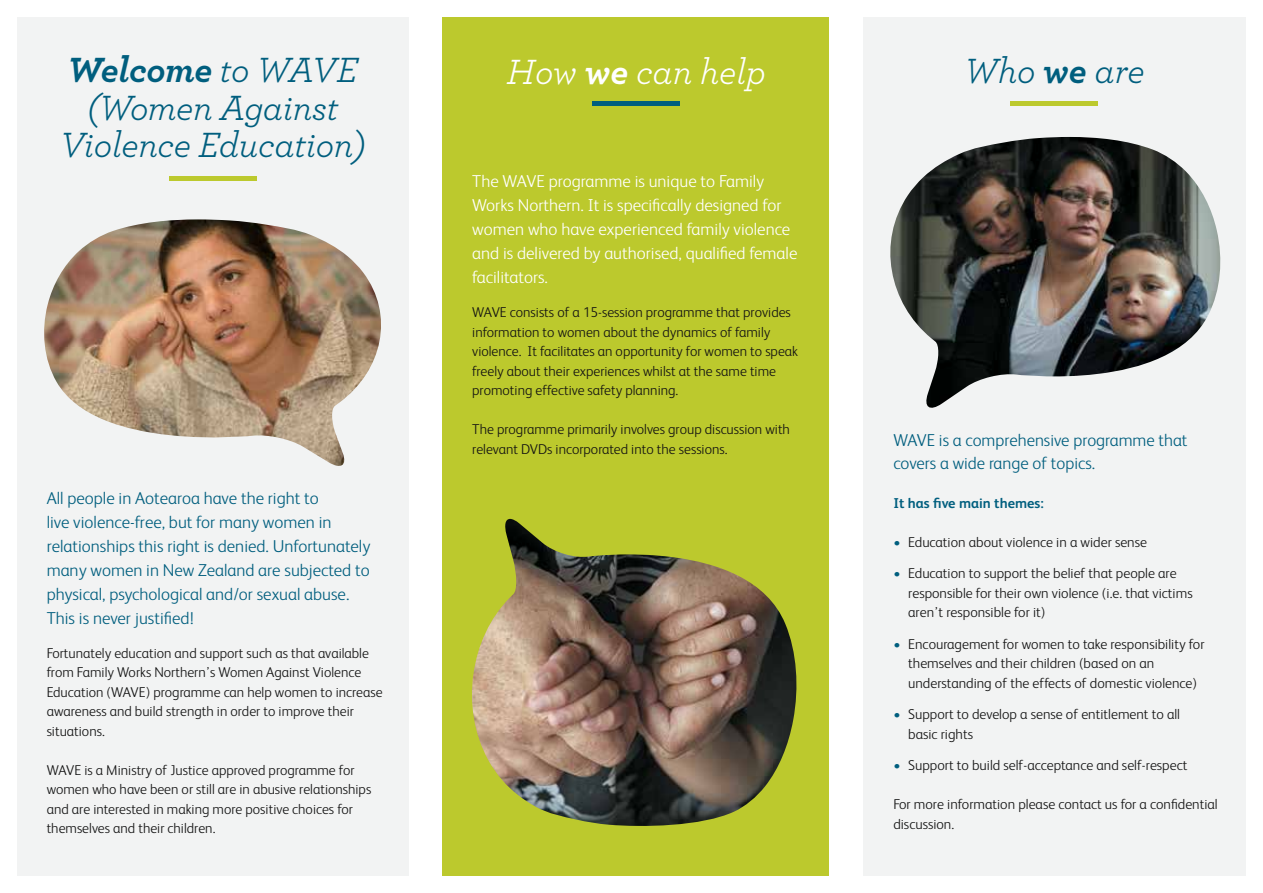
<style>
.page{position:relative;width:1263px;height:893px;background:#fff}
.page>*{position:absolute;margin:0;border:0;box-sizing:border-box;transform-origin:0 0}
.t1{font:italic 36.75px/37.5px "Archer";letter-spacing:-.01em;color:#005e7e;text-align:center}
.t2{font:italic 700 36.75px "Archer";letter-spacing:-.015em;color:#005e7e}
.t3{font:italic 36.75px "Archer";color:#fff}
.t4{font:300 17.25px/24px "FS Albert";color:#005e7e}
.t5{font:300 17.25px/24px "FS Albert";color:#fff}
.t6{font:300 14.25px/19.5px "FS Albert";color:#121212}
.t7{font:700 14.25px "FS Albert";color:#005e7e}
.s1{font-weight:400}
.s2{font-weight:700}
.s3{color:#005e7e}
</style>
<div class="page">
<div style="left:17px;top:17px;width:391px;height:859px;background:#f2f3f3"></div>
<div style="left:442px;top:17px;width:387px;height:859px;background:#bcc92d"></div>
<div style="left:863px;top:17px;width:383px;height:859px;background:#f2f3f3"></div>
<hr style="left:593px;top:101px;width:87px;height:4px;background:#005e7e">
<hr style="left:1011px;top:101px;width:87px;height:4px;background:#bcc92d">
<hr style="left:169px;top:177px;width:87px;height:4px;background:#bcc92d">
<img style="left:890px;top:137px;width:331px;height:271px">
<img style="left:472px;top:519px;width:325px;height:307px">
<img style="left:44px;top:219px;width:337px;height:247px">
<h1 class="t2" style="left:67px;top:41px;width:292px">Welcome <span class="s1">to WAVE</span></h1>
<h1 class="t3" style="left:507px;top:45px;width:261px">How <span class="s2">we</span> can help</h1>
<h1 class="t1" style="left:964px;top:50px;width:182px">Who <span class="s2">we</span> are</h1>
<h1 class="t1" style="left:60px;top:87px;width:307px">(Women Against<br>Violence Education)</h1>
<p class="t4" style="left:47px;top:485px;width:325px">All people in Aotearoa have the right to<br>live violence-free, but for many women in relationships this right is denied. Unfortunately many women in New Zealand are subjected to physical, psychological and/or sexual abuse.<br>This is never justified!</p>
<p class="t6" style="left:47px;top:642px;width:337px">Fortunately education and support such as that available from Family Works Northern’s Women Against Violence Education (WAVE) programme can help women to increase awareness and build strength in order to improve their situations.</p>
<p class="t6" style="left:47px;top:759px;width:326px">WAVE is a Ministry of Justice approved programme for women who have been or still are in abusive relationships and are interested in making more positive choices for themselves and their children.</p>
<p class="t5" style="left:472px;top:168px;width:327px">The WAVE programme is unique to Family Works Northern. It is specifically designed for women who have experienced family violence and is delivered by authorised, qualified female facilitators.</p>
<p class="t6" style="left:472px;top:302px;width:327px">WAVE consists of a 15-session programme that provides information to women about the dynamics of family violence. It facilitates an opportunity for women to speak freely about their experiences whilst at the same time promoting effective safety planning.</p>
<p class="t6" style="left:472px;top:419px;width:319px">The programme primarily involves group discussion with relevant DVDs incorporated into the sessions.</p>
<p class="t4" style="left:893px;top:428px;width:296px;line-height:22.5px">WAVE is a comprehensive programme that covers a wide range of topics.</p>
<p class="t7" style="left:893px;top:493px;width:152px">It has five main themes:</p>
<p class="t6" style="left:893px;top:531px;width:255px"><span class="s3">•</span> Education about violence in a wider sense</p>
<p class="t6" style="left:908px;top:563px;width:286px;text-indent:-15px"><span class="s3">•</span> Education to support the belief that people are responsible for their own violence (i.e. that victims aren’t responsible for it)</p>
<p class="t6" style="left:908px;top:633px;width:298px;text-indent:-15px"><span class="s3">•</span> Encouragement for women to take responsibility for themselves and their children (based on an understanding of the effects of domestic violence)</p>
<p class="t6" style="left:908px;top:704px;width:273px;text-indent:-15px"><span class="s3">•</span> Support to develop a sense of entitlement to all basic rights</p>
<p class="t6" style="left:893px;top:755px;width:296px"><span class="s3">•</span> Support to build self-acceptance and self-respect</p>
<p class="t6" style="left:893px;top:794px;width:326px">For more information please contact us for a confidential discussion.</p>
</div>
